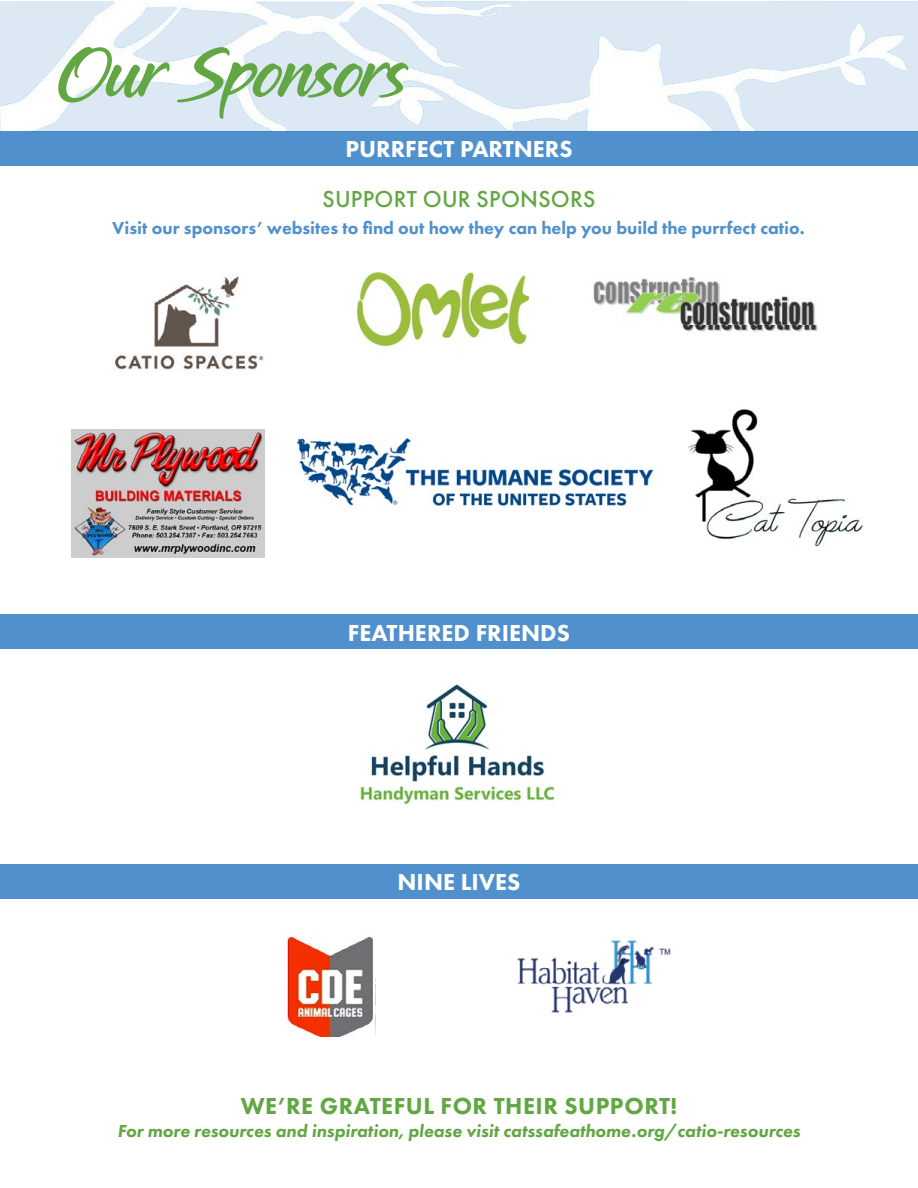
<style>
.page{position:relative;width:918px;height:1188px;background:#fff}
.page>*{position:absolute;margin:0;border:0;box-sizing:border-box;transform-origin:0 0}
.t1{font:72px "Midnight Drive";color:#62a744}
.t2{font:800 24px "Futura PT";color:#fff}
.t3{font:800 24px "Futura PT";letter-spacing:.02em;color:#62a744}
.t4{font:500 24px "Futura PT";letter-spacing:.01em;color:#62a744}
.t5{font:italic 800 18px "Futura PT";color:#62a744}
.t6{font:800 18px "Futura PT";color:#5091cd}
</style>
<div class="page">
<img style="left:593px;top:276px;width:225px;height:50px">
<img style="left:682px;top:326px;width:136px;height:6px">
<img style="left:114px;top:276px;width:150px;height:94px">
<img style="left:72px;top:429px;width:192px;height:128px">
<img style="left:0;top:0;width:918px;height:131px">
<img style="left:297px;top:438px;width:356px;height:68px">
<div style="left:0;top:131px;width:918px;height:35px;background:#5091cd"></div>
<img style="left:287px;top:936px;width:89px;height:100px">
<img style="left:360px;top:684px;width:195px;height:121px">
<img style="left:688px;top:409px;width:175px;height:138px">
<img style="left:357px;top:272px;width:171px;height:75px">
<img style="left:517px;top:940px;width:154px;height:73px">
<div style="left:0;top:615px;width:918px;height:34px;background:#5091cd"></div>
<div style="left:0;top:864px;width:918px;height:35px;background:#5091cd"></div>
<h1 class="t1" style="left:56px;top:32px;width:353px">Our Sponsors</h1>
<h2 class="t2" style="left:345px;top:134px;width:229px">PURRFECT PARTNERS</h2>
<h2 class="t4" style="left:322px;top:185px;width:275px">SUPPORT OUR SPONSORS</h2>
<p class="t6" style="left:112px;top:217px;width:694px">Visit our sponsors’ websites to find out how they can help you build the purrfect catio.</p>
<h2 class="t2" style="left:348px;top:618px;width:224px">FEATHERED FRIENDS</h2>
<h2 class="t2" style="left:398px;top:867px;width:124px">NINE LIVES</h2>
<h2 class="t3" style="left:241px;top:1091px;width:438px">WE’RE GRATEFUL FOR THEIR SUPPORT!</h2>
<p class="t5" style="left:118px;top:1119px;width:684px">For more resources and inspiration, please visit catssafeathome.org/catio-resources</p>
</div>
